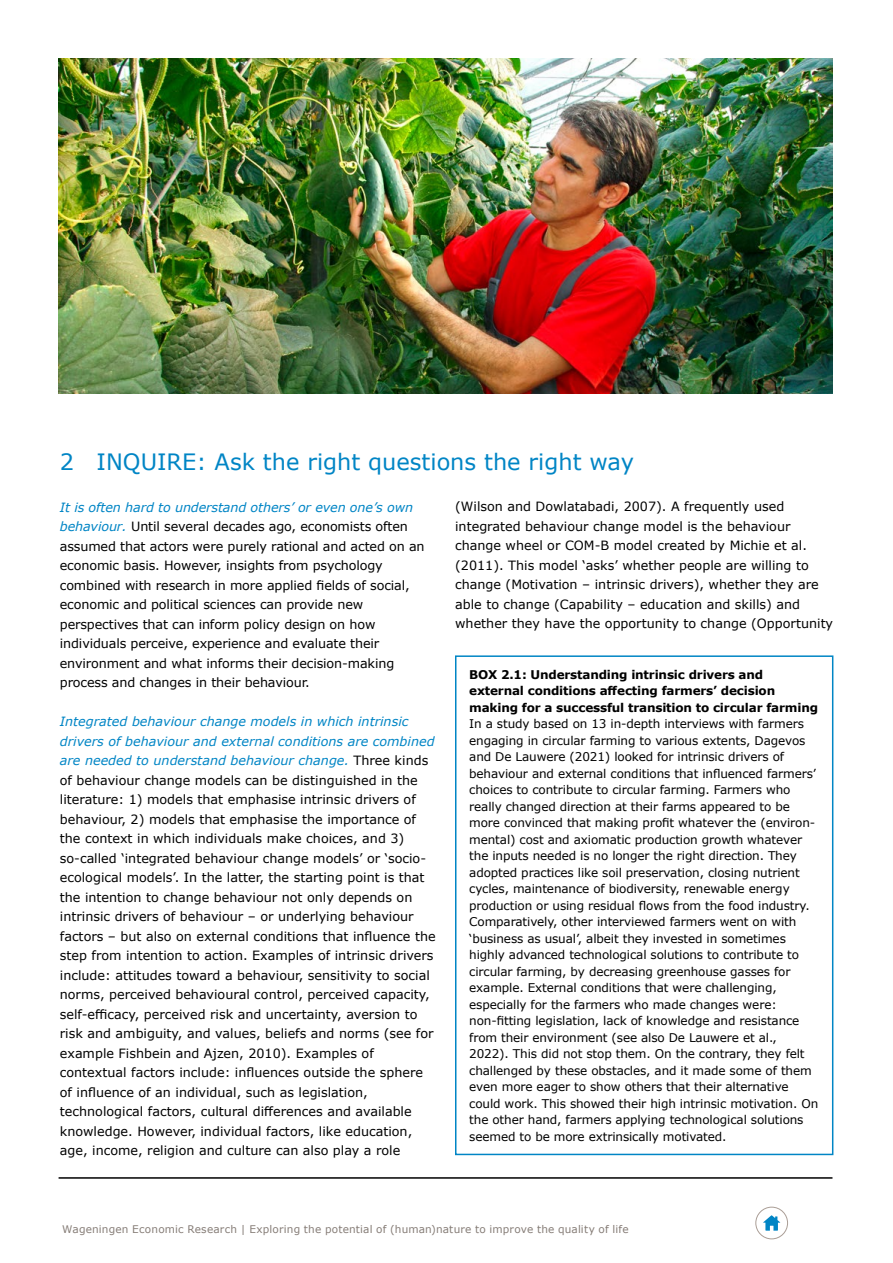
<style>
.page{position:relative;width:893px;height:1263px;background:#fff}
.page>*{position:absolute;margin:0;border:0;box-sizing:border-box;transform-origin:0 0}
.t1{font:22.5px "Verdana";color:#0085c5}
.t2{font:12.75px/19.5px "Verdana";color:#000}
.t3{font:12px/16.5px "Verdana";letter-spacing:-.01em;color:#000}
.t4{font:700 12px/16.5px "Verdana";letter-spacing:-.015em;color:#000}
.t5{font:10.5px "Verdana";letter-spacing:.015em;color:#867d77}
.s1{font-style:italic;color:#0085c5}
</style>
<div class="page">
<hr style="left:59px;top:1177px;width:773px;height:2px;background:#000">
<div style="left:455px;top:655px;width:378px;height:500px;border:2px solid #0085c5"></div>
<img style="left:59px;top:58px;width:773px;height:336px">
<svg style="left:763px;top:1215px;width:17px;height:16px"></svg>
<div style="left:755px;top:1207px;width:33px;height:32px;border:1px solid #aa9e96;border-radius:50%"></div>
<h1 class="t1" style="left:60px;top:447px;width:576px">2 INQUIRE: Ask the right questions the right way</h1>
<p class="t2" style="left:60px;top:497px;width:366px"><span class="s1">It is often hard to understand others’ or even one’s own behaviour.</span> Until several decades ago, economists often assumed that actors were purely rational and acted on an economic basis. However, insights from psychology combined with research in more applied fields of social, economic and political sciences can provide new perspectives that can inform policy design on how individuals perceive, experience and evaluate their environment and what informs their decision-making process and changes in their behaviour.</p>
<p class="t2" style="left:60px;top:711px;width:377px"><span class="s1">Integrated behaviour change models in which intrinsic drivers of behaviour and external conditions are combined are needed to understand behaviour change.</span> Three kinds of behaviour change models can be distinguished in the literature: 1) models that emphasise intrinsic drivers of behaviour, 2) models that emphasise the importance of the context in which individuals make choices, and 3) so-called ‘integrated behaviour change models’ or ‘socio&shy;ecological models’. In the latter, the starting point is that the intention to change behaviour not only depends on intrinsic drivers of behaviour – or underlying behaviour factors – but also on external conditions that influence the step from intention to action. Examples of intrinsic drivers include: attitudes toward a behaviour, sensitivity to social norms, perceived behavioural control, perceived capacity, self-efficacy, perceived risk and uncertainty, aversion to risk and ambiguity, and values, beliefs and norms (see for example Fishbein and Ajzen, 2010). Examples of contextual factors include: influences outside the sphere of influence of an individual, such as legislation, technological factors, cultural differences and available knowledge. However, individual factors, like education, age, income, religion and culture can also play a role</p>
<p class="t2" style="left:455px;top:497px;width:379px">(Wilson and Dowlatabadi, 2007). A frequently used integrated behaviour change model is the behaviour change wheel or COM-B model created by Michie et al. (2011). This model ‘asks’ whether people are willing to change (Motivation – intrinsic drivers), whether they are able to change (Capability – education and skills) and whether they have the opportunity to change (Opportunity</p>
<p class="t4" style="left:469px;top:666px;width:350px">BOX 2.1: Understanding intrinsic drivers and external conditions affecting farmers’ decision making for a successful transition to circular farming</p>
<p class="t3" style="left:469px;top:716px;width:351px">In a study based on 13 in-depth interviews with farmers engaging in circular farming to various extents, Dagevos and De Lauwere (2021) looked for intrinsic drivers of behaviour and external conditions that influenced farmers’ choices to contribute to circular farming. Farmers who really changed direction at their farms appeared to be more convinced that making profit whatever the (environ&shy;mental) cost and axiomatic production growth whatever the inputs needed is no longer the right direction. They adopted practices like soil preservation, closing nutrient cycles, maintenance of biodiversity, renewable energy production or using residual flows from the food industry.<br>Comparatively, other interviewed farmers went on with ‘business as usual’, albeit they invested in sometimes highly advanced technological solutions to contribute to circular farming, by decreasing greenhouse gasses for example. External conditions that were challenging, especially for the farmers who made changes were: non-fitting legislation, lack of knowledge and resistance from their environment (see also De Lauwere et al., 2022). This did not stop them. On the contrary, they felt challenged by these obstacles, and it made some of them even more eager to show others that their alternative could work. This showed their high intrinsic motivation. On the other hand, farmers applying technological solutions seemed to be more extrinsically motivated.</p>
<p class="t5" style="left:62px;top:1222px;width:568px">Wageningen Economic Research | Exploring the potential of (human)nature to improve the quality of life</p>
</div>
